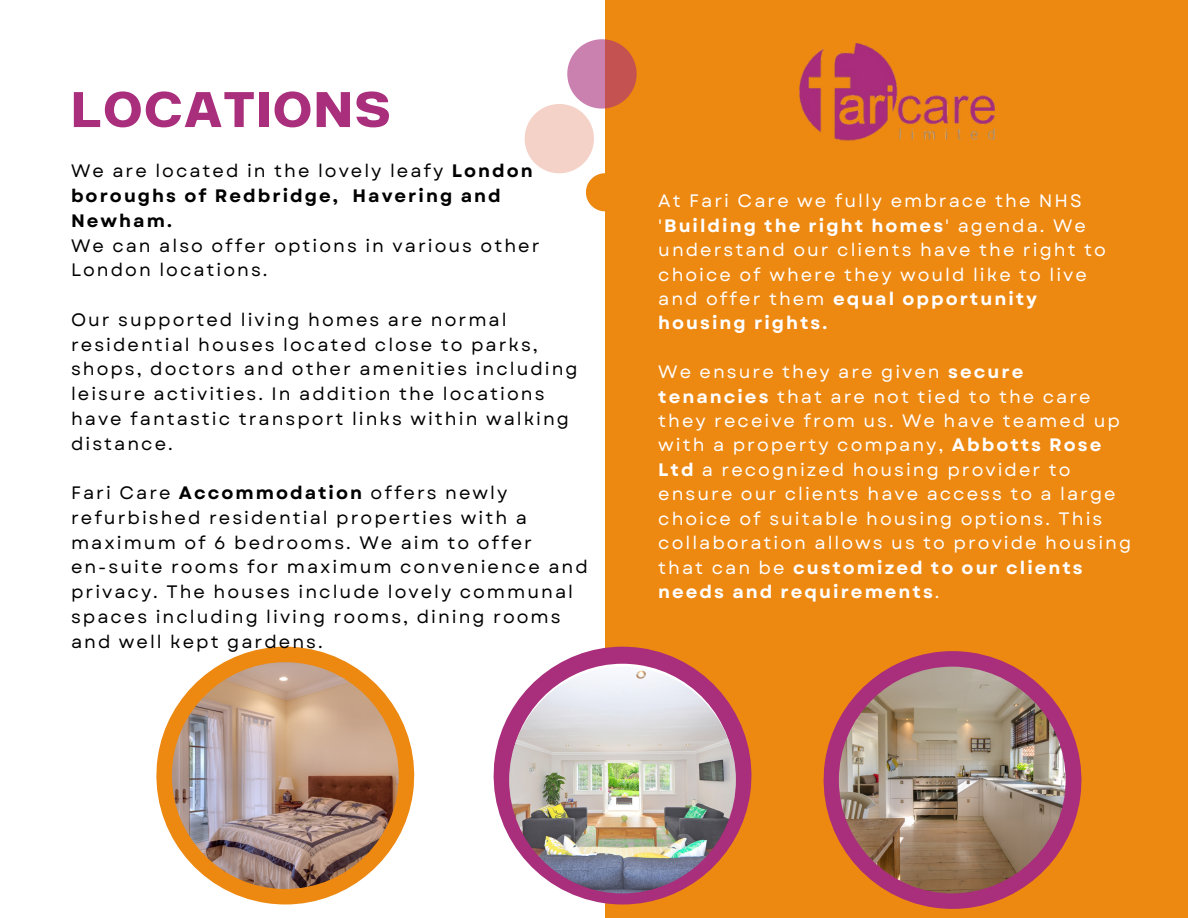
<style>
.page{position:relative;width:1188px;height:918px;background:#fff}
.page>*{position:absolute;margin:0;border:0;box-sizing:border-box;transform-origin:0 0}
.t1{font:700 59.7px "Breul Grotesk A";letter-spacing:.03em;color:#a92e7c}
.t2{font:18px/24.5px "Garet";letter-spacing:.11em;color:#fff}
.t3{font:18px/24.8px "Garet";letter-spacing:.11em;color:#000}
.t4{font:700 18px/24.8px "Garet";letter-spacing:.11em;color:#000}
.s1{font-weight:400}
.s2{font-weight:700}
</style>
<div class="page">
<div style="left:605px;top:0;width:583px;height:918px;background:#ed8811"></div>
<svg style="left:824px;top:651px;width:257px;height:258px"></svg>
<img style="left:839px;top:667px;width:227px;height:226px;border-radius:50%">
<svg style="left:494px;top:647px;width:257px;height:257px"></svg>
<svg style="left:156px;top:647px;width:258px;height:257px"></svg>
<img style="left:509px;top:667px;width:227px;height:226px;border-radius:50%">
<img style="left:172px;top:662px;width:227px;height:227px;border-radius:50%">
<svg style="left:525px;top:39px;width:112px;height:172px"></svg>
<img style="left:799px;top:44px;width:196px;height:96px">
<p class="t1" style="left:71px;top:60px;width:321px">LOCATIONS</p>
<p class="t4" style="left:71px;top:159px;width:463px"><span class="s1">We are located in the lovely leafy</span> London boroughs of Redbridge, Havering and<br>Newham.</p>
<p class="t3" style="left:71px;top:233px;width:470px">We can also offer options in various other<br>London locations.</p>
<p class="t3" style="left:71px;top:307px;width:508px">Our supported living homes are normal residential houses located close to parks, shops, doctors and other amenities including leisure activities. In addition the locations have fantastic transport links within walking distance.</p>
<p class="t3" style="left:71px;top:481px;width:518px">Fari Care <span class="s2">Accommodation</span> offers newly refurbished residential properties with a maximum of 6 bedrooms. We aim to offer en-suite rooms for maximum convenience and privacy. The houses include lovely communal spaces including living rooms, dining rooms and well kept gardens.</p>
<p class="t2" style="left:658px;top:189px;width:449px">At Fari Care we fully embrace the NHS '<span class="s2">Building the right homes</span>' agenda. We understand our clients have the right to choice of where they would like to live and offer them <span class="s2">equal opportunity housing rights.</span></p>
<p class="t2" style="left:658px;top:360px;width:474px">We ensure they are given <span class="s2">secure tenancies</span> that are not tied to the care they receive from us. We have teamed up with a property company, <span class="s2">Abbotts Rose Ltd</span> a recognized housing provider to ensure our clients have access to a large choice of suitable housing options. This collaboration allows us to provide housing that can be <span class="s2">customized to our clients needs and requirements</span>.</p>
</div>
